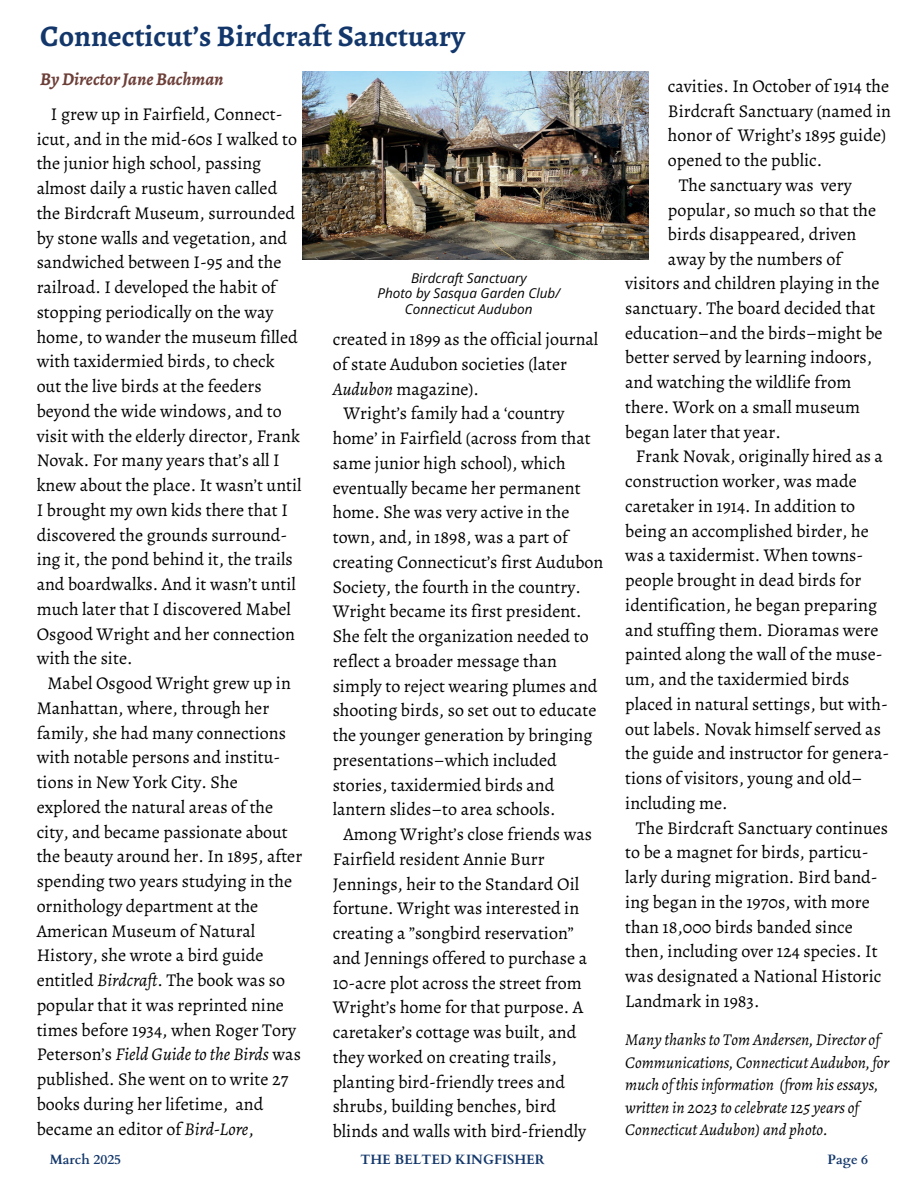
<style>
.page{position:relative;width:918px;height:1188px;background:#fff}
.page>*{position:absolute;margin:0;border:0;box-sizing:border-box;transform-origin:0 0}
.t1{font:700 30px "Alegreya";color:#13376b}
.t2{font:18px "Alegreya";color:#000}
.t3{font:italic 18px "Alegreya";color:#000}
.t4{font:italic 700 18px "Alegreya";color:#6d3f39}
.t5{font:italic 16.5px/22.5px "Alegreya";color:#000}
.t6{font:italic 13.5px/15.8px "Open Sans";color:#000;text-align:center}
.t7{font:700 13.5px "Cardo";color:#13376b}
.s1{font-style:italic}
.s2{font-style:normal}
</style>
<div class="page">
<img style="left:303px;top:71px;width:345px;height:188px">
<h1 class="t1" style="left:40px;top:15px;width:426px">Connecticut’s Birdcraft Sanctuary</h1>
<p class="t4" style="left:40px;top:66px;width:185px">By Director Jane Bachman</p>
<p class="t2" style="left:668px;top:74px;width:223px">cavities. In October of 1914 the</p>
<p class="t2" style="left:668px;top:99px;width:225px">Birdcraft Sanctuary (named in</p>
<p class="t2" style="left:668px;top:124px;width:220px">honor of Wright’s 1895 guide)</p>
<p class="t2" style="left:668px;top:149px;width:156px">opened to the public.</p>
<p class="t2" style="left:679px;top:173px;width:175px">The sanctuary was very</p>
<p class="t2" style="left:668px;top:198px;width:210px">popular, so much so that the</p>
<p class="t2" style="left:668px;top:223px;width:190px">birds disappeared, driven</p>
<p class="t2" style="left:668px;top:248px;width:175px">away by the numbers of</p>
<p class="t2" style="left:51px;top:103px;width:233px">I grew up in Fairfield, Connect-</p>
<p class="t2" style="left:37px;top:127px;width:262px">icut, and in the mid-60s I walked to</p>
<p class="t2" style="left:37px;top:152px;width:226px">the junior high school, passing</p>
<p class="t2" style="left:37px;top:177px;width:242px">almost daily a rustic haven called</p>
<p class="t2" style="left:37px;top:202px;width:260px">the Birdcraft Museum, surrounded</p>
<p class="t2" style="left:37px;top:226px;width:252px">by stone walls and vegetation, and</p>
<p class="t2" style="left:37px;top:251px;width:246px">sandwiched between I-95 and the</p>
<p class="t2" style="left:37px;top:276px;width:241px">railroad. I developed the habit of</p>
<p class="t2" style="left:37px;top:301px;width:238px">stopping periodically on the way</p>
<p class="t2" style="left:37px;top:325px;width:263px">home, to wander the museum filled</p>
<p class="t2" style="left:37px;top:350px;width:240px">with taxidermied birds, to check</p>
<p class="t2" style="left:37px;top:375px;width:227px">out the live birds at the feeders</p>
<p class="t2" style="left:37px;top:400px;width:246px">beyond the wide windows, and to</p>
<p class="t2" style="left:37px;top:424px;width:265px">visit with the elderly director, Frank</p>
<p class="t2" style="left:37px;top:449px;width:245px">Novak. For many years that’s all I</p>
<p class="t2" style="left:37px;top:474px;width:266px">knew about the place. It wasn’t until</p>
<p class="t2" style="left:37px;top:499px;width:253px">I brought my own kids there that I</p>
<p class="t2" style="left:37px;top:523px;width:252px">discovered the grounds surround-</p>
<p class="t2" style="left:37px;top:548px;width:258px">ing it, the pond behind it, the trails</p>
<p class="t2" style="left:37px;top:573px;width:261px">and boardwalks. And it wasn’t until</p>
<p class="t2" style="left:37px;top:598px;width:256px">much later that I discovered Mabel</p>
<p class="t2" style="left:37px;top:622px;width:260px">Osgood Wright and her connection</p>
<p class="t2" style="left:37px;top:647px;width:97px">with the site.</p>
<p class="t2" style="left:47px;top:672px;width:245px">Mabel Osgood Wright grew up in</p>
<p class="t2" style="left:37px;top:697px;width:234px">Manhattan, where, through her</p>
<p class="t2" style="left:37px;top:721px;width:251px">family, she had many connections</p>
<p class="t2" style="left:37px;top:746px;width:245px">with notable persons and institu-</p>
<p class="t2" style="left:37px;top:771px;width:203px">tions in New York City. She</p>
<p class="t2" style="left:37px;top:796px;width:238px">explored the natural areas of the</p>
<p class="t2" style="left:37px;top:820px;width:253px">city, and became passionate about</p>
<p class="t2" style="left:37px;top:845px;width:267px">the beauty around her. In 1895, after</p>
<p class="t2" style="left:37px;top:870px;width:257px">spending two years studying in the</p>
<p class="t2" style="left:37px;top:895px;width:223px">ornithology department at the</p>
<p class="t2" style="left:37px;top:919px;width:220px">American Museum of Natural</p>
<p class="t2" style="left:37px;top:944px;width:229px">History, she wrote a bird guide</p>
<p class="t2" style="left:37px;top:969px;width:250px">entitled <span class="s1">Birdcraft</span>. The book was so</p>
<p class="t2" style="left:37px;top:994px;width:249px">popular that it was reprinted nine</p>
<p class="t2" style="left:37px;top:1018px;width:261px">times before 1934, when Roger Tory</p>
<p class="t3" style="left:37px;top:1042px;width:266px"><span class="s2">Peterson’s</span> Field Guide to the Birds <span class="s2">was</span></p>
<p class="t2" style="left:37px;top:1068px;width:253px">published. She went on to write 27</p>
<p class="t2" style="left:37px;top:1093px;width:228px">books during her lifetime, and</p>
<p class="t2" style="left:37px;top:1117px;width:218px">became an editor of <span class="s1">Bird-Lore</span>,</p>
<p class="t7" style="left:50px;top:1149px;width:73px">March 2025</p>
<p class="t7" style="left:360px;top:1149px;width:186px">THE BELTED KINGFISHER</p>
<p class="t7" style="left:828px;top:1149px;width:42px">Page 6</p>
<p class="t6" style="left:377px;top:269px;width:184px">Birdcraft Sanctuary<br>Photo by Sasqua Garden Club/<br>Connecticut Audubon</p>
<p class="t2" style="left:625px;top:272px;width:256px">visitors and children playing in the</p>
<p class="t2" style="left:625px;top:296px;width:252px">sanctuary. The board decided that</p>
<p class="t2" style="left:625px;top:321px;width:259px">education–and the birds–might be</p>
<p class="t2" style="left:625px;top:346px;width:248px">better served by learning indoors,</p>
<p class="t2" style="left:625px;top:371px;width:228px">and watching the wildlife from</p>
<p class="t2" style="left:625px;top:395px;width:236px">there. Work on a small museum</p>
<p class="t2" style="left:625px;top:420px;width:157px">began later that year.</p>
<p class="t2" style="left:636px;top:445px;width:249px">Frank Novak, originally hired as a</p>
<p class="t2" style="left:625px;top:470px;width:233px">construction worker, was made</p>
<p class="t2" style="left:625px;top:494px;width:232px">caretaker in 1914. In addition to</p>
<p class="t2" style="left:625px;top:519px;width:245px">being an accomplished birder, he</p>
<p class="t2" style="left:625px;top:544px;width:240px">was a taxidermist. When towns-</p>
<p class="t2" style="left:625px;top:569px;width:238px">people brought in dead birds for</p>
<p class="t2" style="left:625px;top:593px;width:253px">identification, he began preparing</p>
<p class="t2" style="left:625px;top:618px;width:255px">and stuffing them. Dioramas were</p>
<p class="t2" style="left:625px;top:643px;width:259px">painted along the wall of the muse-</p>
<p class="t2" style="left:625px;top:668px;width:226px">um, and the taxidermied birds</p>
<p class="t2" style="left:625px;top:692px;width:264px">placed in natural settings, but with-</p>
<p class="t2" style="left:625px;top:717px;width:257px">out labels. Novak himself served as</p>
<p class="t2" style="left:625px;top:742px;width:266px">the guide and instructor for genera-</p>
<p class="t2" style="left:625px;top:767px;width:239px">tions of visitors, young and old–</p>
<p class="t2" style="left:625px;top:791px;width:104px">including me.</p>
<p class="t2" style="left:636px;top:816px;width:254px">The Birdcraft Sanctuary continues</p>
<p class="t2" style="left:625px;top:841px;width:245px">to be a magnet for birds, particu-</p>
<p class="t2" style="left:625px;top:866px;width:254px">larly during migration. Bird band-</p>
<p class="t2" style="left:625px;top:890px;width:246px">ing began in the 1970s, with more</p>
<p class="t2" style="left:625px;top:915px;width:229px">than 18,000 birds banded since</p>
<p class="t2" style="left:625px;top:940px;width:254px">then, including over 124 species. It</p>
<p class="t2" style="left:625px;top:965px;width:258px">was designated a National Historic</p>
<p class="t2" style="left:625px;top:989px;width:136px">Landmark in 1983.</p>
<p class="t5" style="left:625px;top:1028px;width:266px">Many thanks to Tom Andersen, Director of Communications, Connecticut Audubon, for much of this information (from his essays, written in 2023 to celebrate 125 years of Connecticut Audubon) and photo.</p>
<p class="t2" style="left:333px;top:328px;width:267px">created in 1899 as the official journal</p>
<p class="t2" style="left:333px;top:353px;width:236px">of state Audubon societies (later</p>
<p class="t2" style="left:333px;top:377px;width:148px"><span class="s1">Audubon</span> magazine).</p>
<p class="t2" style="left:343px;top:402px;width:223px">Wright’s family had a ‘country</p>
<p class="t2" style="left:333px;top:427px;width:260px">home’ in Fairfield (across from that</p>
<p class="t2" style="left:333px;top:452px;width:234px">same junior high school), which</p>
<p class="t2" style="left:333px;top:476px;width:249px">eventually became her permanent</p>
<p class="t2" style="left:333px;top:501px;width:238px">home. She was very active in the</p>
<p class="t2" style="left:333px;top:526px;width:237px">town, and, in 1898, was a part of</p>
<p class="t2" style="left:333px;top:551px;width:272px">creating Connecticut’s first Audubon</p>
<p class="t2" style="left:333px;top:575px;width:250px">Society, the fourth in the country.</p>
<p class="t2" style="left:333px;top:600px;width:250px">Wright became its first president.</p>
<p class="t2" style="left:333px;top:625px;width:257px">She felt the organization needed to</p>
<p class="t2" style="left:333px;top:650px;width:226px">reflect a broader message than</p>
<p class="t2" style="left:333px;top:674px;width:266px">simply to reject wearing plumes and</p>
<p class="t2" style="left:333px;top:699px;width:265px">shooting birds, so set out to educate</p>
<p class="t2" style="left:333px;top:724px;width:261px">the younger generation by bringing</p>
<p class="t2" style="left:333px;top:749px;width:226px">presentations–which included</p>
<p class="t2" style="left:333px;top:773px;width:223px">stories, taxidermied birds and</p>
<p class="t2" style="left:333px;top:798px;width:224px">lantern slides–to area schools.</p>
<p class="t2" style="left:343px;top:823px;width:250px">Among Wright’s close friends was</p>
<p class="t2" style="left:333px;top:848px;width:213px">Fairfield resident Annie Burr</p>
<p class="t2" style="left:333px;top:872px;width:248px">Jennings, heir to the Standard Oil</p>
<p class="t2" style="left:333px;top:897px;width:248px">fortune. Wright was interested in</p>
<p class="t2" style="left:333px;top:922px;width:243px">creating a ”songbird reservation”</p>
<p class="t2" style="left:333px;top:947px;width:256px">and Jennings offered to purchase a</p>
<p class="t2" style="left:333px;top:971px;width:251px">10-acre plot across the street from</p>
<p class="t2" style="left:333px;top:996px;width:252px">Wright’s home for that purpose. A</p>
<p class="t2" style="left:333px;top:1021px;width:245px">caretaker’s cottage was built, and</p>
<p class="t2" style="left:333px;top:1046px;width:226px">they worked on creating trails,</p>
<p class="t2" style="left:333px;top:1070px;width:234px">planting bird-friendly trees and</p>
<p class="t2" style="left:333px;top:1095px;width:225px">shrubs, building benches, bird</p>
<p class="t2" style="left:333px;top:1120px;width:255px">blinds and walls with bird-friendly</p>
</div>
